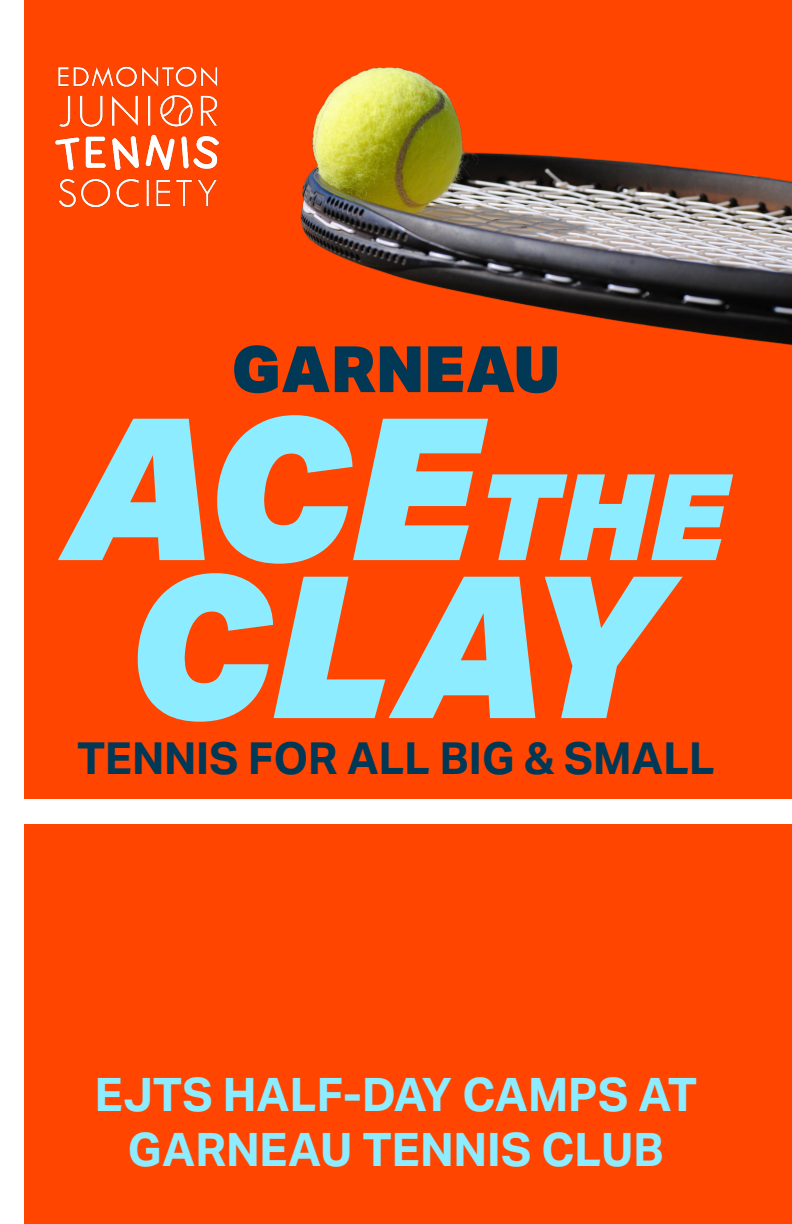
<style>
.page{position:relative;width:792px;height:1224px;background:#ff4500}
.page>*{position:absolute;margin:0;border:0;box-sizing:border-box;transform-origin:0 0}
.t1{font:italic 900 198px "Aktiv Grotesk";color:#8decff}
.t2{font:900 64px "Aktiv Grotesk";color:#003856}
.t3{font:700 46px/55.2px "Aktiv Grotesk";color:#8decff;text-align:center}
.t4{font:700 44px "Aktiv Grotesk";color:#003856}
.s1{font-size:120px}
</style>
<div class="page">
<div style="left:0;top:0;width:24px;height:1224px;background:#fff"></div>
<div style="left:0;top:800px;width:792px;height:24px;background:#fff"></div>
<img style="left:300px;top:67px;width:492px;height:279px">
<img style="left:55px;top:66px;width:164px;height:141px">
<p class="t2" style="left:232px;top:333px;width:330px">GARNEAU</p>
<p class="t1" style="left:65px;top:376px;width:664px">ACE<span class="s1">THE</span></p>
<p class="t1" style="left:127px;top:534px;width:540px">CLAY</p>
<p class="t4" style="left:77px;top:733px;width:639px">TENNIS FOR ALL BIG &amp; SMALL</p>
<p class="t3" style="left:95px;top:1068px;width:604px">EJTS HALF-DAY CAMPS AT<br>GARNEAU TENNIS CLUB</p>
</div>
